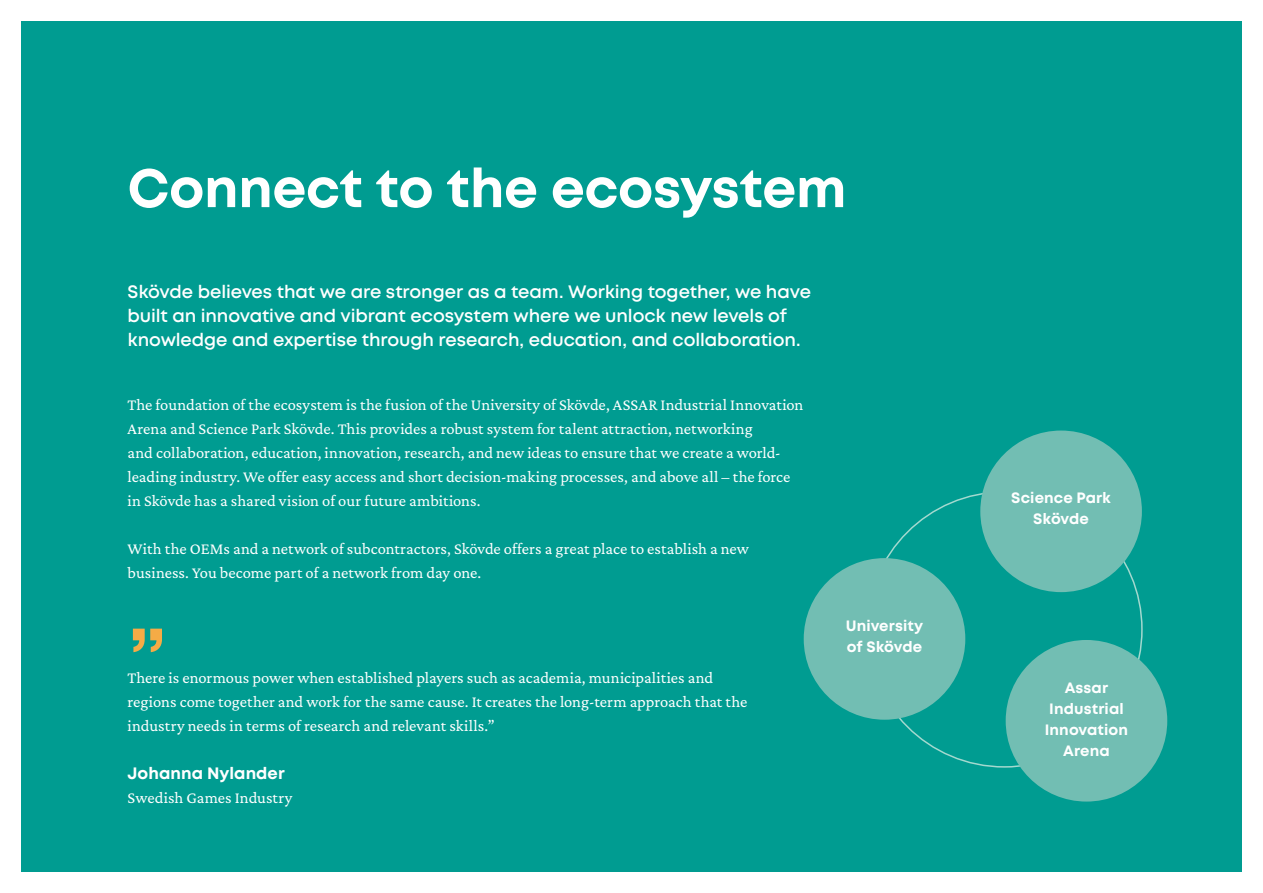
<style>
.page{position:relative;width:1263px;height:893px;background:#fff}
.page>*{position:absolute;margin:0;border:0;box-sizing:border-box;transform-origin:0 0}
.Text{font:700 75px "Mont";color:#f5ab46}
.Rubrik{font:700 54px "Mont";letter-spacing:-.005em;color:#fff}
.Ingress{font:600 18px/24px "Mont";letter-spacing:-.005em;color:#fff}
.Brödtext{font:16.5px/24px "Crimson Pro";color:#fff}
.Text-2{font:700 15px/21px "Mont";letter-spacing:.005em;color:#fff;text-align:center}
.s1{font-family:"Mont";font-weight:700}
</style>
<div class="page">
<div style="left:21px;top:21px;width:1221px;height:851px;background:#009c91"></div>
<div style="left:980px;top:431px;width:162px;height:161px;background:#72beb3;border-radius:50%"></div>
<div style="left:804px;top:558px;width:161px;height:162px;background:#72beb3;border-radius:50%"></div>
<div style="left:1006px;top:640px;width:161px;height:161px;background:#72beb3;border-radius:50%"></div>
<p class="Rubrik" style="left:128px;top:153px;width:720px">Connect to the ecosystem</p>
<p class="Ingress" style="left:128px;top:280px;width:685px">Skövde believes that we are stronger as a team. Working together, we have built an innovative and vibrant ecosystem where we unlock new levels of knowledge and expertise through research, education, and collaboration.</p>
<p class="Brödtext" style="left:128px;top:393px;width:677px">The foundation of the ecosystem is the fusion of the University of Skövde, ASSAR Industrial Innovation Arena and Science Park Skövde. This provides a robust system for talent attraction, networking<br>and collaboration, education, innovation, research, and new ideas to ensure that we create a world&shy;leading industry. We offer easy access and short decision-making processes, and above all – the force in Skövde has a shared vision of our future ambitions.</p>
<p class="Brödtext" style="left:128px;top:537px;width:623px">With the OEMs and a network of subcontractors, Skövde offers a great place to establish a new business. You become part of a network from day one.</p>
<p class="Text" style="left:129px;top:608px;width:38px">”</p>
<p class="Brödtext" style="left:128px;top:665px;width:621px">There is enormous power when established players such as academia, municipalities and regions come together and work for the same cause. It creates the long-term approach that the industry needs in terms of research and relevant skills.”</p>
<p class="Brödtext" style="left:128px;top:761px;width:166px"><span class="s1">Johanna Nylander<br></span>Swedish Games Industry</p>
<p class="Text-2" style="left:846px;top:615px;width:79px;text-align:left">University of Skövde</p>
<p class="Text-2" style="left:1011px;top:487px;width:101px">Science Park<br>Skövde</p>
<p class="Text-2" style="left:1045px;top:677px;width:85px">Assar<br>Industrial<br>Innovation<br>Arena</p>
</div>
